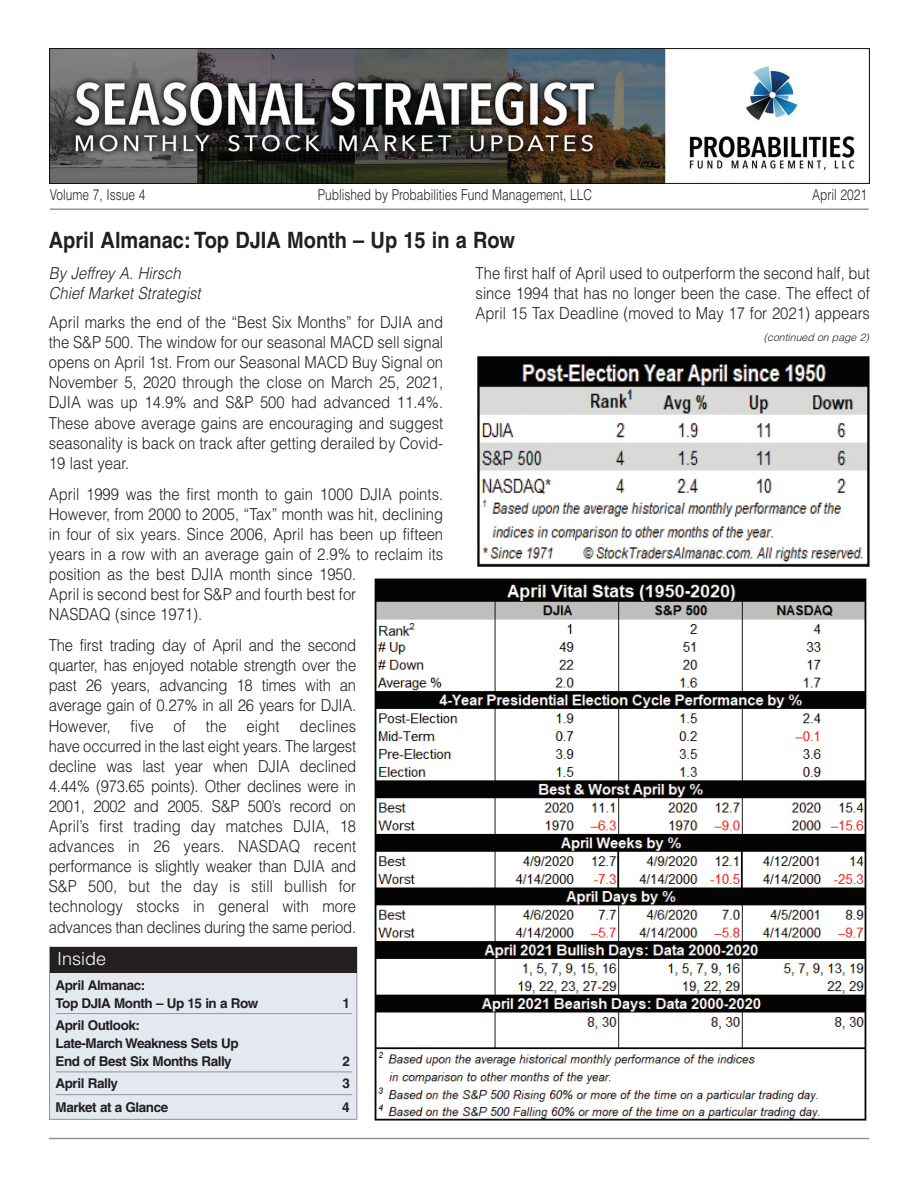
<style>
.page{position:relative;width:918px;height:1188px;background:#fff}
.page>*{position:absolute;margin:0;border:0;box-sizing:border-box;transform-origin:0 0}
.t1{font:700 22.5px "Helvetica";color:#231f20;scale:.89 1}
.t2{font:300 18px "Helvetica";color:#fff}
.t3{font:300 16.5px/20.1px "Helvetica";color:#231f20;text-align:justify;scale:.9 1}
.t4{font:italic 300 16.5px/20.1px "Helvetica";color:#231f20;scale:.9 1}
.t5{font:300 15px "Helvetica";color:#231f20;scale:.8 1}
.t6{font:700 13.5px/18px "Helvetica";letter-spacing:-.035em;color:#231f20}
.t7{font:italic 300 10.5px "Helvetica";color:#231f20}
</style>
<div class="page">
<hr style="left:49px;top:1138px;width:820px;height:1px;background:#939598">
<svg style="left:50px;top:183px;width:819px;height:1px"></svg>
<img style="left:50px;top:49px;width:819px;height:134px">
<hr style="left:50px;top:208px;width:819px;height:2px;background:#939598">
<div style="left:50px;top:947px;width:307px;height:172px;background:#e4e8f0"></div>
<div style="left:49px;top:947px;width:308px;height:173px;border:1px solid #939598"></div>
<hr style="left:56px;top:1013px;width:296px;height:1px;background:#939598">
<hr style="left:56px;top:1072px;width:296px;height:1px;background:#939598">
<hr style="left:56px;top:1094px;width:296px;height:1px;background:#939598">
<div style="left:50px;top:947px;width:306px;height:26px;background:#231f20"></div>
<img style="left:374px;top:578px;width:493px;height:543px">
<img style="left:477px;top:356px;width:393px;height:211px">
<p class="t5" style="left:50px;top:189px;width:121px">Volume 7, Issue 4</p>
<p class="t5" style="left:318px;top:189px;width:344px">Published by Probabilities Fund Management, LLC</p>
<p class="t5" style="left:812px;top:189px;width:70px">April 2021</p>
<h1 class="t1" style="left:49px;top:232px;width:525px">April Almanac: Top DJIA Month – Up 15 in a Row</h1>
<p class="t4" style="left:49px;top:265px;width:173px">By Jeffrey A. Hirsch<br>Chief Market Strategist</p>
<p class="t3" style="left:49px;top:314px;width:440px">April marks the end of the “Best Six Months” for DJIA and the S&amp;P 500. The window for our seasonal MACD sell signal opens on April 1st. From our Seasonal MACD Buy Signal on November 5, 2020 through the close on March 25, 2021, DJIA was up 14.9% and S&amp;P 500 had advanced 11.4%.<br>These above average gains are encouraging and suggest seasonality is back on track after getting derailed by Covid-19 last year.</p>
<p class="t3" style="left:49px;top:485px;width:440px;text-align:left">April 1999 was the first month to gain 1000 DJIA points.<br>However, from 2000 to 2005, “Tax” month was hit, declining in four of six years. Since 2006, April has been up fifteen years in a row with an average gain of 2.9% to reclaim its position as the best DJIA month since 1950.<br>April is second best for S&amp;P and fourth best for<br>NASDAQ (since 1971).</p>
<p class="t3" style="left:49px;top:637px;width:343px">The first trading day of April and the second quarter, has enjoyed notable strength over the past 26 years, advancing 18 times with an average gain of 0.27% in all 26 years for DJIA.<br>However, five of the eight declines have occurred in the last eight years. The largest decline was last year when DJIA declined 4.44% (973.65 points). Other declines were in 2001, 2002 and 2005. S&amp;P 500’s record on April’s first trading day matches DJIA, 18 advances in 26 years. NASDAQ recent performance is slightly weaker than DJIA and S&amp;P 500, but the day is still bullish for technology stocks in general with more advances than declines during the same period.</p>
<p class="t2" style="left:57px;top:952px;width:51px">Inside</p>
<p class="t6" style="left:56px;top:977px;width:204px">April Almanac:<br>Top DJIA Month – Up 15 in a Row</p>
<p class="t6" style="left:56px;top:1018px;width:185px">April Outlook:<br>Late-March Weakness Sets Up<br>End of Best Six Months Rally</p>
<p class="t6" style="left:342px;top:995px;width:9px">1</p>
<p class="t6" style="left:342px;top:1054px;width:9px">2</p>
<p class="t6" style="left:56px;top:1076px;width:64px">April Rally</p>
<p class="t6" style="left:342px;top:1076px;width:9px">3</p>
<p class="t6" style="left:56px;top:1100px;width:114px">Market at a Glance</p>
<p class="t6" style="left:342px;top:1100px;width:9px">4</p>
<p class="t3" style="left:476px;top:265px;width:440px">The first half of April used to outperform the second half, but since 1994 that has no longer been the case. The effect of April 15 Tax Deadline (moved to May 17 for 2021) appears</p>
<p class="t7" style="left:764px;top:333px;width:109px">(continued on page 2)</p>
</div>
